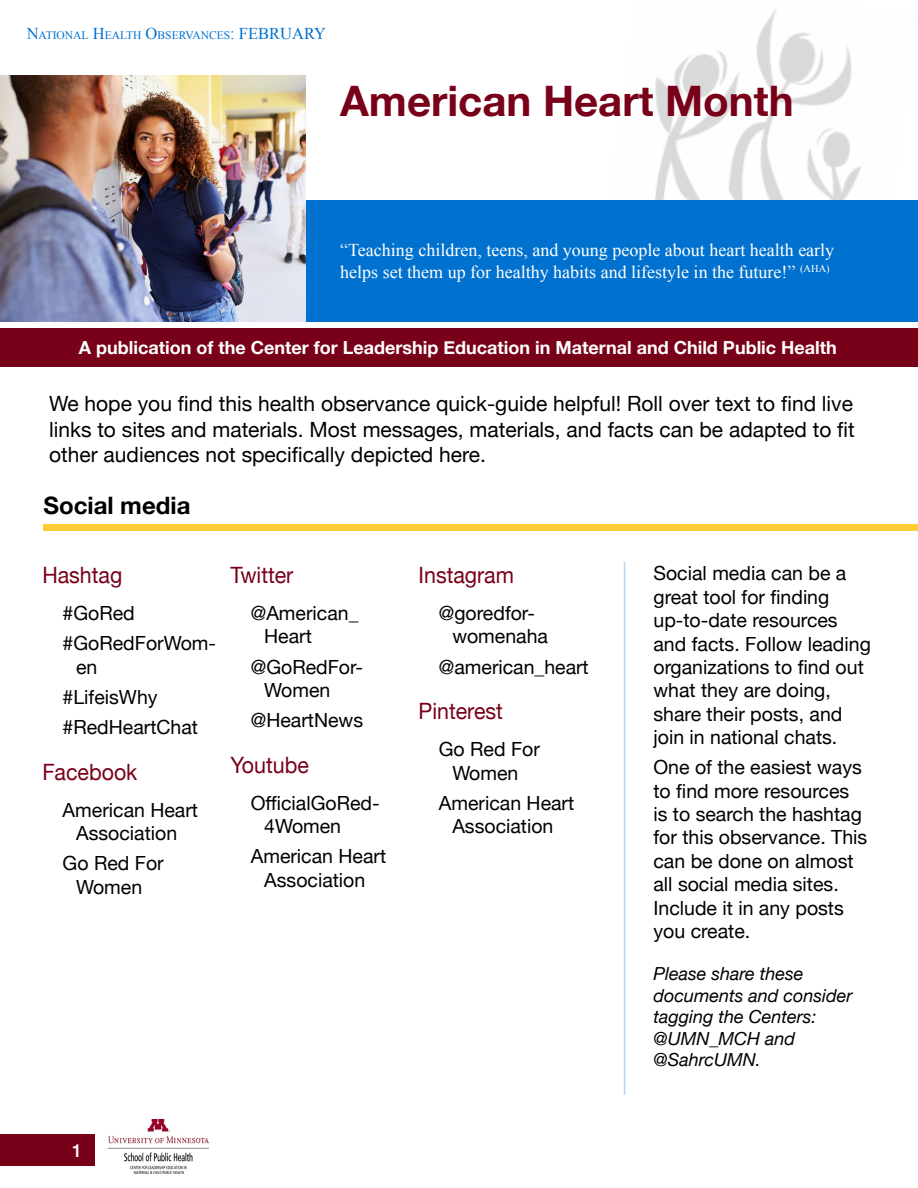
<style>
.page{position:relative;width:918px;height:1188px;background:#fff}
.page>*{position:absolute;margin:0;border:0;box-sizing:border-box;transform-origin:0 0}
.t1{font:700 42px "Helvetica Neue";color:#790019}
.Category_headers{font:700 24px "Helvetica Neue";color:#000}
.Category_subheaders{font:22.5px "Helvetica Neue";color:#790019;scale:.95 1}
.Social_media_text{font:21px/25.2px "Helvetica Neue";color:#000;text-align:justify}
.Social_media_text-2{font:19.5px/23.4px "Helvetica Neue";color:#000}
.t2{font:18px/21.6px "Times New Roman";color:#fff}
.t3{font:700 18px "Helvetica Neue";color:#fff}
.t4{font:italic 18px/21.6px "Helvetica Neue";color:#000}
.Info{font:500 18px "Helvetica Neue";color:#fff}
.t5{font:16.5px "Times New Roman";color:#0071ce}
.t6{font:11.55px "Times New Roman";color:#0071ce}
.s1{font-size:16.5px}
</style>
<div class="page">
<div style="left:0;top:1134px;width:94px;height:32px;background:#790019"></div>
<img style="left:108px;top:1120px;width:100px;height:53px">
<img style="left:655px;top:7px;width:206px;height:193px">
<div style="left:0;top:329px;width:917px;height:38px;background:#790019"></div>
<div style="left:285px;top:200px;width:633px;height:122px;background:#0071ce"></div>
<img style="left:0;top:75px;width:305px;height:247px">
<div style="left:43px;top:524px;width:875px;height:6px;background:#fc3"></div>
<hr style="left:624px;top:562px;width:1px;height:533px;background:#0071ce">
<hr style="left:917px;top:551px;width:1px;height:303px;background:#0071ce">
<p class="t6" style="left:27px;top:27px;width:234px"><span class="s1">N</span>ATIONAL <span class="s1">H</span>EALTH <span class="s1">O</span>BSERVANCES<span class="s1">: FEBR</span></p>
<p class="t5" style="left:280px;top:22px;width:47px">UARY</p>
<h1 class="t1" style="left:340px;top:68px;width:455px">American Heart Month</h1>
<p class="t2" style="left:340px;top:239px;width:496px">“Teaching children, teens, and young people about heart health early helps set them up for healthy habits and lifestyle in the future!” <sup>(AHA)</sup></p>
<h1 class="t3" style="left:79px;top:333px;width:760px">A publication of the Center for Leadership Education in Maternal and Child Public Health</h1>
<p class="Social_media_text" style="left:49px;top:392px;width:807px">We hope you find this health observance quick-guide helpful! Roll over text to find live links to sites and materials. Most messages, materials, and facts can be adapted to fit other audiences not specifically depicted here.</p>
<h2 class="Category_headers" style="left:43px;top:487px;width:148px">Social media</h2>
<h3 class="Category_subheaders" style="left:42px;top:559px;width:86px">Hashtag</h3>
<p class="Social_media_text-2" style="left:63px;top:603px;width:74px">#GoRed</p>
<p class="Social_media_text-2" style="left:76px;top:633px;width:141px;text-indent:-14px">#GoRedForWom&shy;en‬</p>
<p class="Social_media_text-2" style="left:63px;top:686px;width:96px">#LifeisWhy‬</p>
<p class="Social_media_text-2" style="left:63px;top:716px;width:137px">#RedHeartChat‬</p>
<h3 class="Category_subheaders" style="left:42px;top:755px;width:102px">Facebook</h3>
<p class="Social_media_text-2" style="left:63px;top:799px;width:137px;text-align:center">American Heart<br>Association</p>
<p class="Social_media_text-2" style="left:63px;top:853px;width:103px;text-align:center">Go Red For<br>Women</p>
<h3 class="Category_subheaders" style="left:230px;top:559px;width:68px">Twitter</h3>
<p class="Social_media_text-2" style="left:264px;top:603px;width:96px;text-indent:-14px">@American_<br>Heart</p>
<p class="Social_media_text-2" style="left:264px;top:656px;width:100px;text-indent:-14px">@GoRedFor-<br>Women</p>
<p class="Social_media_text-2" style="left:251px;top:710px;width:114px">@HeartNews</p>
<h3 class="Category_subheaders" style="left:230px;top:749px;width:84px">Youtube</h3>
<p class="Social_media_text-2" style="left:264px;top:792px;width:117px;text-indent:-14px">OfficialGoRed-<br>4Women</p>
<p class="Social_media_text-2" style="left:251px;top:846px;width:137px;text-align:center">American Heart<br>Association</p>
<h3 class="Category_subheaders" style="left:419px;top:559px;width:102px">Instagram</h3>
<p class="Social_media_text-2" style="left:452px;top:603px;width:97px;text-indent:-14px">@goredfor&shy;womenaha</p>
<p class="Social_media_text-2" style="left:439px;top:656px;width:151px">@american_heart</p>
<h3 class="Category_subheaders" style="left:419px;top:695px;width:90px">Pinterest</h3>
<p class="Social_media_text-2" style="left:439px;top:739px;width:103px;text-align:center">Go Red For<br>Women</p>
<p class="Social_media_text-2" style="left:439px;top:792px;width:137px;text-align:center">American Heart<br>Association</p>
<p class="Info" style="left:72px;top:1137px;width:12px">1</p>
<p class="Social_media_text-2" style="left:653px;top:563px;width:219px">Social media can be a great tool for finding up-to-date resources and facts. Follow leading organizations to find out what they are doing, share their posts, and join in national chats.</p>
<p class="Social_media_text-2" style="left:653px;top:757px;width:215px">One of the easiest ways to find more resources is to search the hashtag for this observance. This can be done on almost all social media sites.<br>Include it in any posts you create.</p>
<p class="t4" style="left:653px;top:964px;width:201px">Please share these documents and consider tagging the Centers: @UMN_MCH and @SahrcUMN.</p>
</div>
